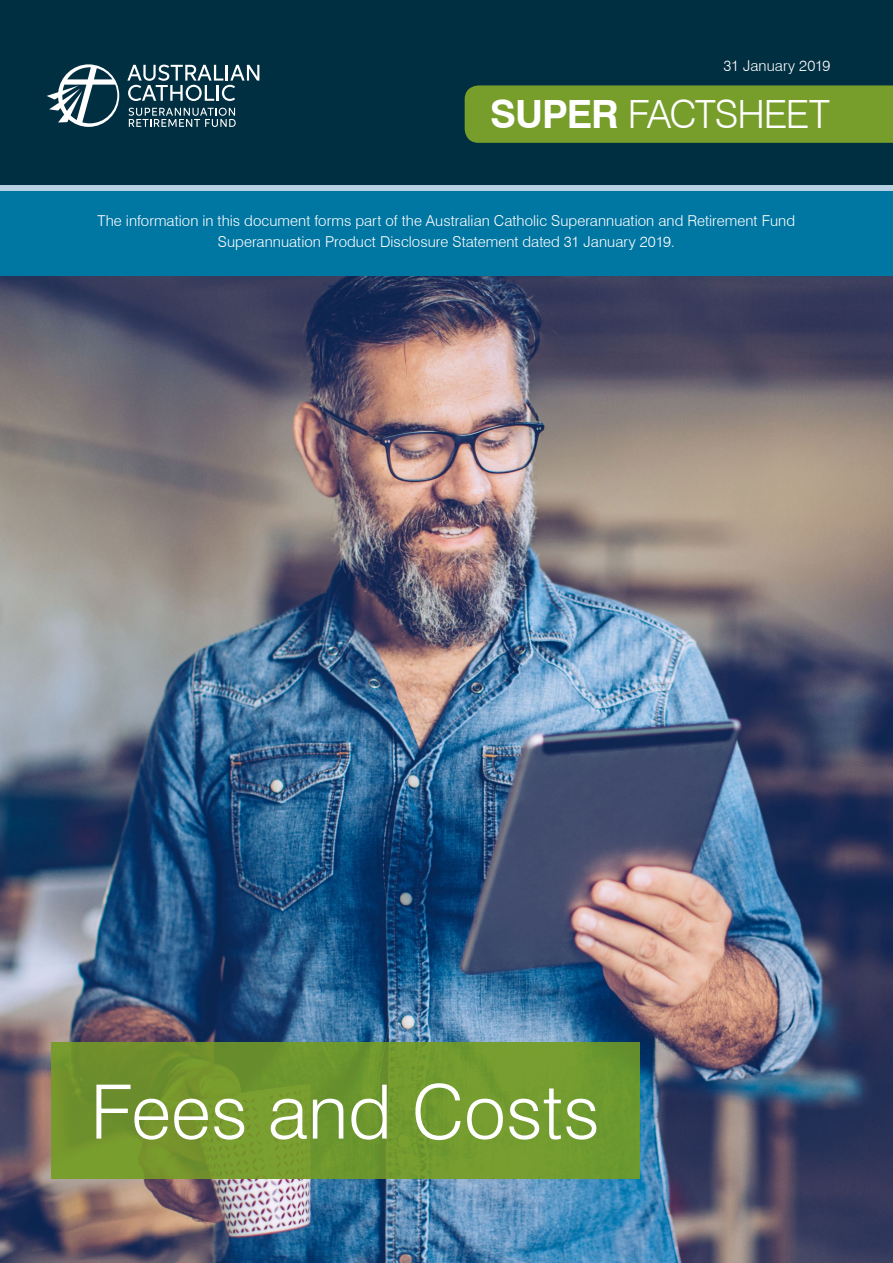
<style>
.page{position:relative;width:893px;height:1263px;background:#fff}
.page>*{position:absolute;margin:0;border:0;box-sizing:border-box;transform-origin:0 0}
.t1{font:300 75px "Swiss 721 BT";color:#fff}
.t2{font:300 39px "Swiss 721 BT";letter-spacing:-.03em;color:#fff}
.t3{font:300 15px/21px "Swiss 721 BT";letter-spacing:.005em;color:#fff;text-align:center}
.s1{font-weight:700}
</style>
<div class="page">
<div style="left:0;top:0;width:893px;height:191px;background:#002f41"></div>
<svg style="left:47px;top:64px;width:72px;height:63px"></svg>
<svg style="left:128px;top:108px;width:108px;height:19px"></svg>
<svg style="left:127px;top:65px;width:132px;height:36px"></svg>
<div style="left:465px;top:85px;width:428px;height:58px;background:#779e2b"></div>
<div style="left:0;top:185px;width:893px;height:6px;background:#b6d1e4"></div>
<div style="left:0;top:191px;width:893px;height:85px;background:#0076a3"></div>
<img style="left:0;top:276px;width:893px;height:987px">
<div style="left:51px;top:1042px;width:588px;height:137px;background:#779e2b"></div>
<p class="t3" style="left:723px;top:55px;width:109px">31 January 2019</p>
<h2 class="t2" style="left:490px;top:91px;width:341px"><span class="s1">SUPER</span> FACTSHEET</h2>
<p class="t3" style="left:98px;top:210px;width:699px">The information in this document forms part of the Australian Catholic Superannuation and Retirement Fund<br>Superannuation Product Disclosure Statement dated 31 January 2019.</p>
<h1 class="t1" style="left:90px;top:1066px;width:511px">Fees and Costs</h1>
</div>
